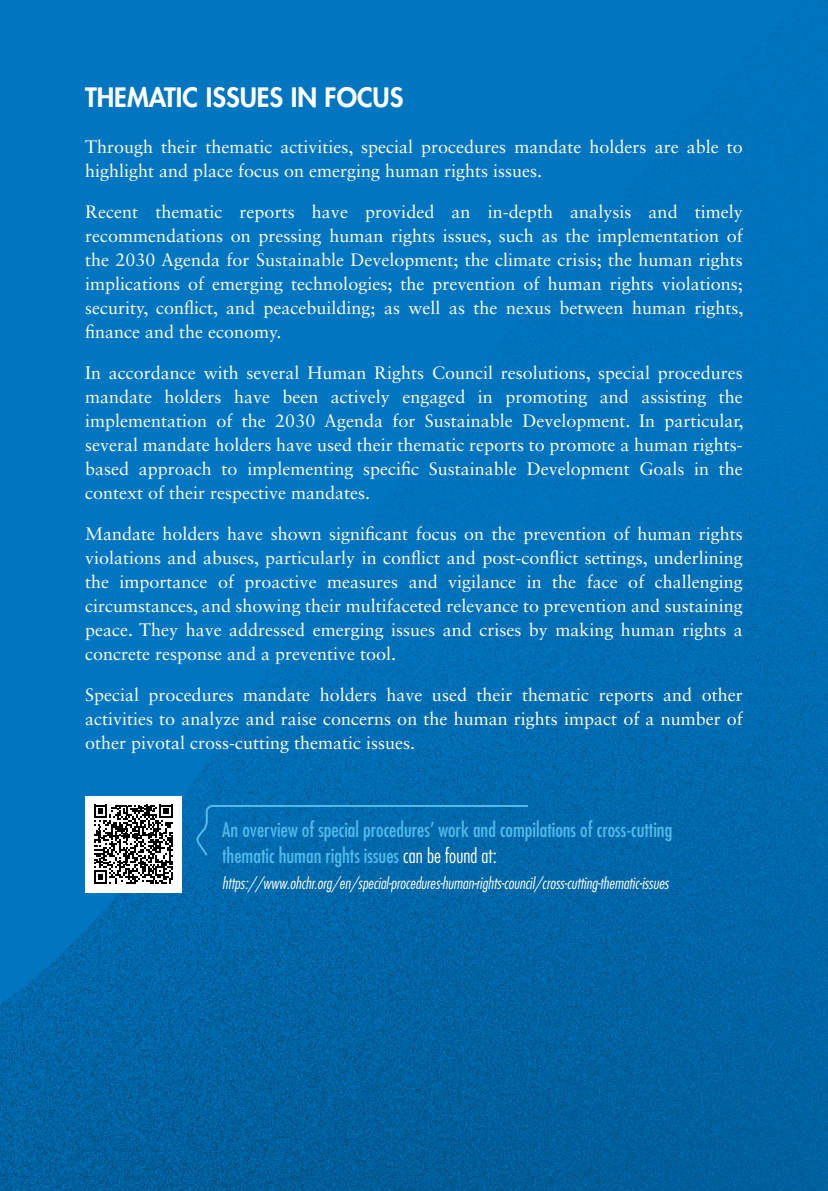
<style>
.page{position:relative;width:828px;height:1191px;background:#fff}
.page>*{position:absolute;margin:0;border:0;box-sizing:border-box;transform-origin:0 0}
.t1{font:800 26px "Futura Std";color:#fff}
.t2{font:condensed 20px/26px "Futura Std";color:#52b9e9}
.t3{font:18px/24px "Sabon LT Std";color:#fff;text-align:justify}
.t4{font:italic 300 condensed 16px "Futura Std";color:#fff}
.s1{font-weight:300;color:#fff}
</style>
<div class="page">
<img style="left:0;top:0;width:828px;height:1191px">
<div style="left:85px;top:796px;width:96px;height:96px;background:#fff"></div>
<svg style="left:94px;top:804px;width:79px;height:79px"></svg>
<svg style="left:194px;top:804px;width:336px;height:54px;background:#036daf"></svg>
<h1 class="t1" style="left:85px;top:80px;width:320px">THEMATIC ISSUES IN FOCUS</h1>
<p class="t3" style="left:85px;top:135px;width:659px">Through their thematic activities, special procedures mandate holders are able to highlight and place focus on emerging human rights issues.</p>
<p class="t3" style="left:85px;top:200px;width:660px">Recent thematic reports have provided an in-depth analysis and timely recommendations on pressing human rights issues, such as the implementation of the 2030 Agenda for Sustainable Development; the climate crisis; the human rights implications of emerging technologies; the prevention of human rights violations; security, conflict, and peacebuilding; as well as the nexus between human rights, finance and the economy.</p>
<p class="t3" style="left:85px;top:361px;width:660px">In accordance with several Human Rights Council resolutions, special procedures mandate holders have been actively engaged in promoting and assisting the implementation of the 2030 Agenda for Sustainable Development. In particular, several mandate holders have used their thematic reports to promote a human rights&shy;based approach to implementing specific Sustainable Development Goals in the context of their respective mandates.</p>
<p class="t3" style="left:85px;top:522px;width:659px">Mandate holders have shown significant focus on the prevention of human rights violations and abuses, particularly in conflict and post-conflict settings, underlining the importance of proactive measures and vigilance in the face of challenging circumstances, and showing their multifaceted relevance to prevention and sustaining peace. They have addressed emerging issues and crises by making human rights a concrete response and a preventive tool.</p>
<p class="t3" style="left:85px;top:683px;width:659px">Special procedures mandate holders have used their thematic reports and other activities to analyze and raise concerns on the human rights impact of a number of other pivotal cross-cutting thematic issues.</p>
<p class="t2" style="left:222px;top:816px;width:451px">An overview of special procedures’ work and compilations of cross-cutting thematic human rights issues <span class="s1">can be found at:</span></p>
<p class="t4" style="left:222px;top:873px;width:448px">https://www.ohchr.org/en/special-procedures-human-rights-council/cross-cutting-thematic-issues</p>
</div>
